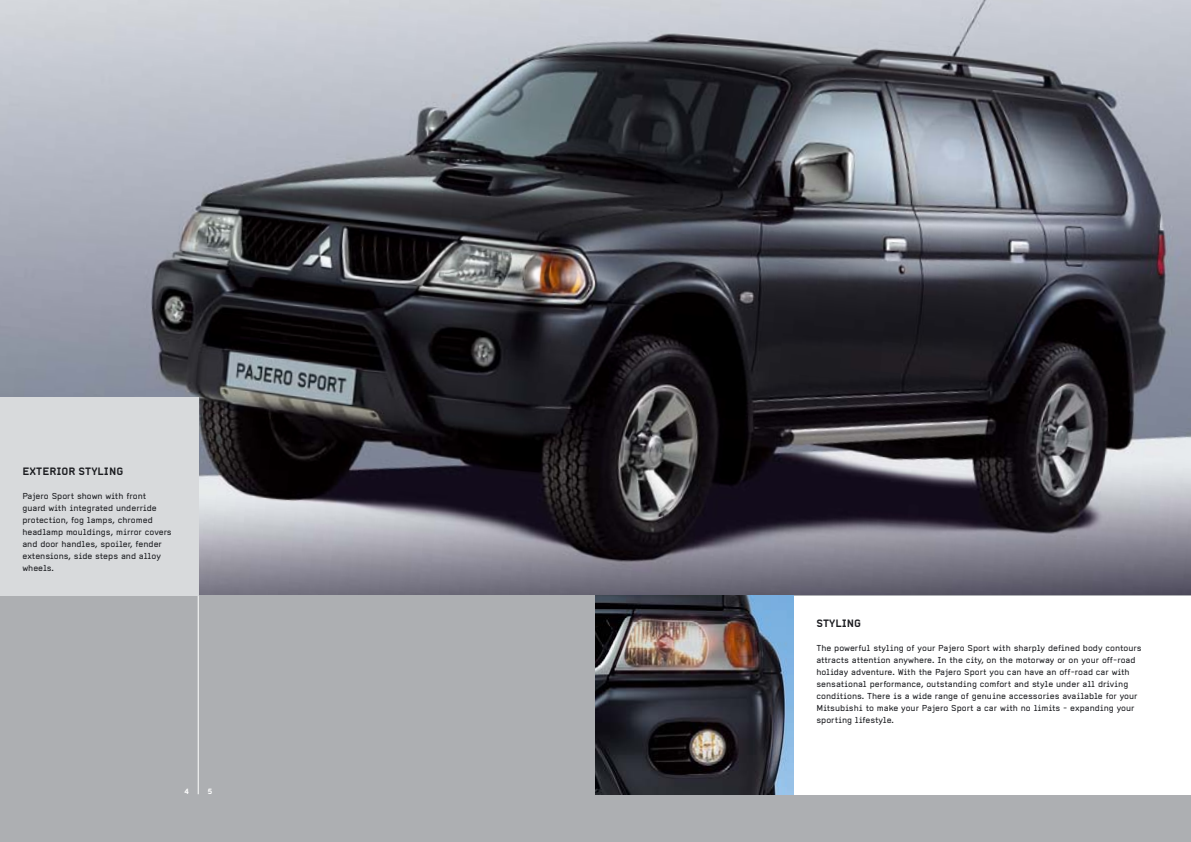
<style>
.page{position:relative;width:1191px;height:842px;background:#fff}
.page>*{position:absolute;margin:0;border:0;box-sizing:border-box;transform-origin:0 0}
.t1{font:700 10.5px "Alpha Headline";color:#1b1c20}
.t2{font:8.5px/12px "Alpha Headline";color:#1b1c20}
.t3{font:700 7.5px "Alpha Headline";color:#fff}
</style>
<div class="page">
<img style="left:0;top:0;width:1190px;height:596px">
<div style="left:0;top:596px;width:1190px;height:246px;background:#adafb2"></div>
<div style="left:793px;top:596px;width:397px;height:198px;background:#fff"></div>
<hr style="left:198px;top:596px;width:1px;height:198px;background:#fff">
<div style="left:0;top:397px;width:198px;height:199px;background:#d8dadc"></div>
<img style="left:595px;top:596px;width:198px;height:198px">
<p class="t1" style="left:22px;top:468px;width:102px">EXTERIOR STYLING</p>
<p class="t2" style="left:22px;top:491px;width:151px">Pajero Sport shown with front<br>guard with integrated underride protection, fog lamps, chromed headlamp mouldings, mirror covers and door handles, spoiler, fender extensions, side steps and alloy wheels.</p>
<p class="t3" style="left:184px;top:788px;width:7px">4</p>
<p class="t3" style="left:207px;top:788px;width:7px">5</p>
<p class="t1" style="left:816px;top:619px;width:46px">STYLING</p>
<p class="t2" style="left:816px;top:643px;width:327px">The powerful styling of your Pajero Sport with sharply defined body contours attracts attention anywhere. In the city, on the motorway or on your off-road holiday adventure. With the Pajero Sport you can have an off-road car with sensational performance, outstanding comfort and style under all driving conditions. There is a wide range of genuine accessories available for your Mitsubishi to make your Pajero Sport a car with no limits - expanding your sporting lifestyle.</p>
</div>
